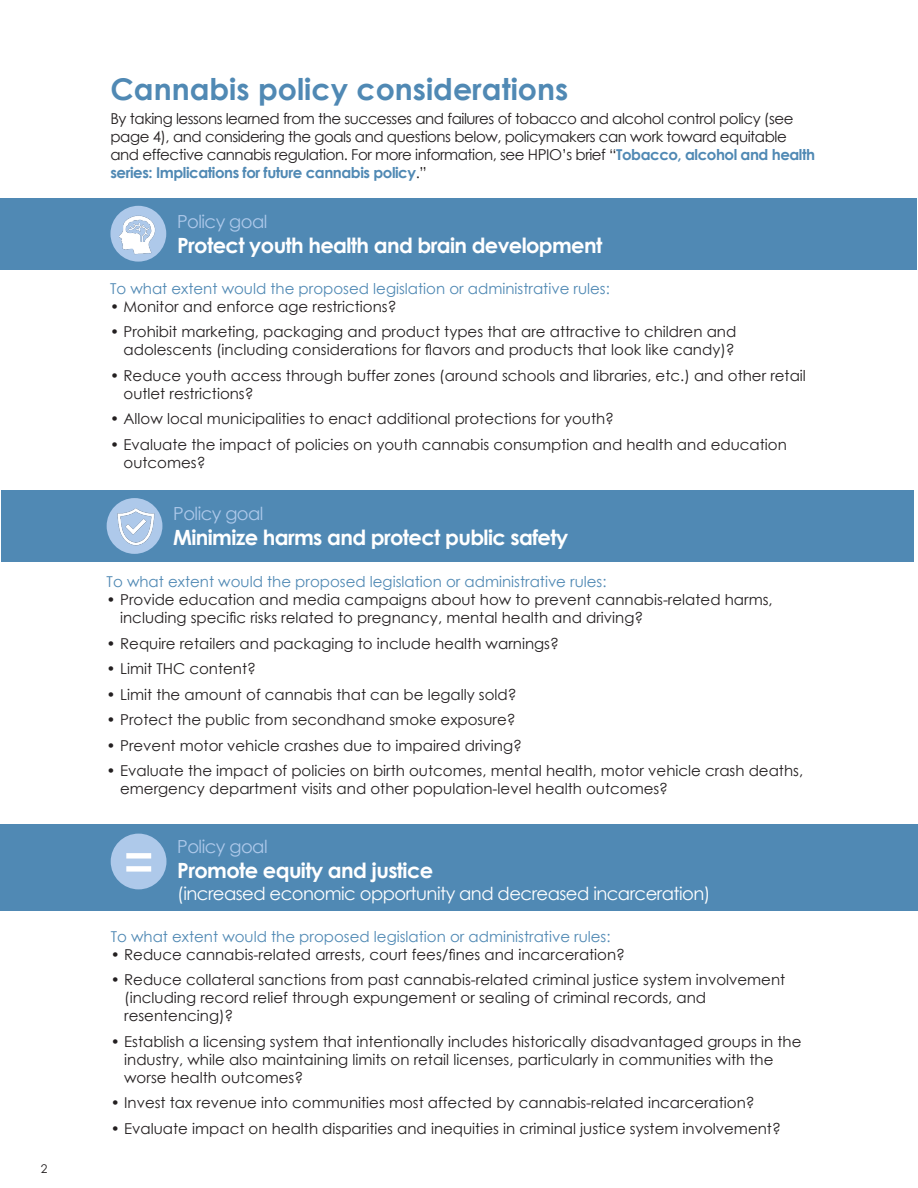
<style>
.page{position:relative;width:918px;height:1188px;background:#fff}
.page>*{position:absolute;margin:0;border:0;box-sizing:border-box;transform-origin:0 0}
.t1{font:600 54px "Montserrat";color:#fff}
.t2{font:700 30px "Century Gothic";color:#5089b4}
.List_Paragraph{font:700 21px "Century Gothic";letter-spacing:-.03em;color:#fff}
.List_Paragraph-2{font:18px "Century Gothic";letter-spacing:-.03em;color:#fff}
.List_Paragraph-3{font:18px "Century Gothic";letter-spacing:-.03em;color:#aec9ea}
.t3{font:15px/18px "Century Gothic";color:#231f20}
.t4{font:15px/18px "Century Gothic";letter-spacing:-.03em;color:#231f20}
.t5{font:15px "Century Gothic";color:#5089b4}
.t6{font:12px "Century Gothic Pro";color:#231f20}
.s1{font-weight:700;color:#5089b4}
</style>
<div class="page">
<div style="left:1px;top:198px;width:916px;height:71px;background:#5089b4"></div>
<div style="left:110px;top:206px;width:56px;height:56px;background:#aec9ea;border-radius:50%"></div>
<img style="left:116px;top:215px;width:40px;height:39px">
<div style="left:1px;top:490px;width:913px;height:72px;background:#5089b4"></div>
<div style="left:107px;top:498px;width:55px;height:56px;background:#aec9ea;border-radius:50%"></div>
<img style="left:114px;top:506px;width:41px;height:40px">
<div style="left:0;top:824px;width:918px;height:87px;background:#5089b4"></div>
<div style="left:111px;top:834px;width:55px;height:55px;background:#aec9ea;border-radius:50%"></div>
<hr style="left:917px;top:106px;width:1px;height:72px;background:#5089b4">
<p class="t6" style="left:41px;top:1162px;width:8px">2</p>
<p class="t2" style="left:110px;top:66px;width:459px">Cannabis policy considerations</p>
<p class="t4" style="left:110px;top:109px;width:706px">By taking lessons learned from the successes and failures of tobacco and alcohol control policy (see page 4), and considering the goals and questions below, policymakers can work toward equitable and effective cannabis regulation. For more information, see HPIO’s brief “<span class="s1">Tobacco, alcohol and health series: Implications for future cannabis policy</span>.”</p>
<p class="List_Paragraph-3" style="left:177px;top:209px;width:92px">Policy goal</p>
<p class="List_Paragraph" style="left:177px;top:229px;width:427px">Protect youth health and brain development</p>
<p class="t5" style="left:110px;top:278px;width:501px">To what extent would the proposed legislation or administrative rules:</p>
<p class="t3" style="left:110px;top:297px;width:288px">• Monitor and enforce age restrictions?</p>
<p class="t3" style="left:110px;top:323px;width:628px;text-align:right">• Prohibit marketing, packaging and product types that are attractive to children and adolescents (including considerations for flavors and products that look like candy)?</p>
<p class="t3" style="left:124px;top:366px;width:684px;text-indent:-14px">• Reduce youth access through buffer zones (around schools and libraries, etc.) and other retail outlet restrictions?</p>
<p class="t3" style="left:110px;top:410px;width:506px">• Allow local municipalities to enact additional protections for youth?</p>
<p class="t3" style="left:124px;top:435px;width:665px;text-indent:-14px">• Evaluate the impact of policies on youth cannabis consumption and health and education outcomes?</p>
<p class="List_Paragraph-3" style="left:173px;top:501px;width:92px">Policy goal</p>
<p class="List_Paragraph" style="left:173px;top:522px;width:397px">Minimize harms and protect public safety</p>
<p class="t5" style="left:107px;top:572px;width:501px">To what extent would the proposed legislation or administrative rules:</p>
<p class="t3" style="left:120px;top:591px;width:654px;text-indent:-14px">• Provide education and media campaigns about how to prevent cannabis-related harms, including specific risks related to pregnancy, mental health and driving?</p>
<p class="t3" style="left:107px;top:634px;width:454px">• Require retailers and packaging to include health warnings?</p>
<p class="t3" style="left:107px;top:660px;width:151px">• Limit THC content?</p>
<p class="t3" style="left:107px;top:685px;width:412px">• Limit the amount of cannabis that can be legally sold?</p>
<p class="t3" style="left:107px;top:711px;width:411px">• Protect the public from secondhand smoke exposure?</p>
<p class="t3" style="left:107px;top:736px;width:417px">• Prevent motor vehicle crashes due to impaired driving?</p>
<p class="t3" style="left:120px;top:762px;width:685px;text-indent:-14px">• Evaluate the impact of policies on birth outcomes, mental health, motor vehicle crash deaths, emergency department visits and other population-level health outcomes?</p>
<p class="List_Paragraph-3" style="left:177px;top:834px;width:92px">Policy goal</p>
<p class="List_Paragraph" style="left:177px;top:855px;width:257px">Promote equity and justice</p>
<p class="List_Paragraph-2" style="left:177px;top:881px;width:535px">(increased economic opportunity and decreased incarceration)</p>
<p class="t5" style="left:111px;top:926px;width:501px">To what extent would the proposed legislation or administrative rules:</p>
<p class="t3" style="left:111px;top:945px;width:516px">• Reduce cannabis-related arrests, court fees/fines and incarceration?</p>
<p class="t3" style="left:124px;top:971px;width:663px;text-indent:-14px">• Reduce collateral sanctions from past cannabis-related criminal justice system involvement (including record relief through expungement or sealing of criminal records, and resentencing)?</p>
<p class="t3" style="left:124px;top:1032px;width:679px;text-indent:-14px">• Establish a licensing system that intentionally includes historically disadvantaged groups in the industry, while also maintaining limits on retail licenses, particularly in communities with the worse health outcomes?</p>
<p class="t3" style="left:111px;top:1094px;width:646px">• Invest tax revenue into communities most affected by cannabis-related incarceration?</p>
<p class="t3" style="left:111px;top:1119px;width:672px">• Evaluate impact on health disparities and inequities in criminal justice system involvement?</p>
<p class="t1" style="left:123px;top:824px;width:33px">=</p>
</div>
